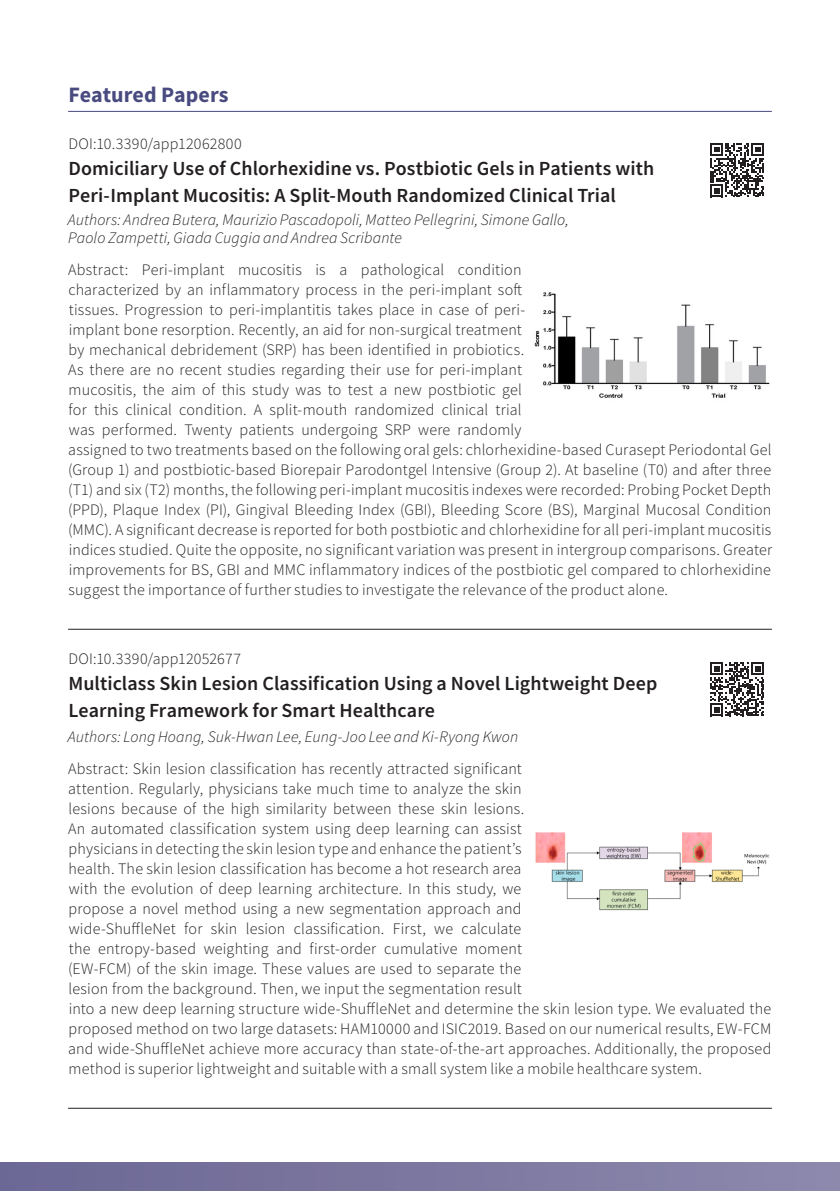
<style>
.page{position:relative;width:840px;height:1191px;background:#fff}
.page>*{position:absolute;margin:0;border:0;box-sizing:border-box;transform-origin:0 0}
.Title_Museo_Color__G{font:700 22px "Source Sans Pro";color:#494b80}
.Article_title_GREP{font:600 20px/26.4px "Source Sans Pro";letter-spacing:.005em;color:#231f20}
.text_GREP{font:300 16px/20px "Source Sans Pro";letter-spacing:.01em;color:#231f20}
.Authors{font:italic 300 16px/18px "Source Sans Pro";letter-spacing:.005em;color:#231f20}
.DOI{font:300 16px "Source Sans Pro";letter-spacing:.015em;color:#231f20}
</style>
<div class="page">
<div style="left:0;top:1162px;width:839px;height:29px;background:linear-gradient(to right,#6b6794,#8c88ad)"></div>
<hr style="left:68px;top:111px;width:703px;height:1px;background:#494b80">
<hr style="left:68px;top:629px;width:703px;height:1px;background:#231f20">
<hr style="left:68px;top:1107px;width:703px;height:1px;background:#231f20">
<img style="left:534px;top:292px;width:236px;height:106px">
<svg style="left:710px;top:143px;width:54px;height:54px"></svg>
<svg style="left:710px;top:662px;width:54px;height:54px"></svg>
<img style="left:535px;top:832px;width:235px;height:79px">
<p class="Title_Museo_Color__G" style="left:68px;top:80px;width:162px">Featured Papers</p>
<p class="DOI" style="left:68px;top:134px;width:175px">DOI:10.3390/app12062800</p>
<p class="Article_title_GREP" style="left:68px;top:155px;width:587px">Domiciliary Use of Chlorhexidine vs. Postbiotic Gels in Patients with<br>Peri-Implant Mucositis: A Split-Mouth Randomized Clinical Trial</p>
<p class="Authors" style="left:68px;top:211px;width:502px">Authors: Andrea Butera, Maurizio Pascadopoli, Matteo Pellegrini, Simone Gallo,<br>Paolo Zampetti, Giada Cuggia and Andrea Scribante</p>
<p class="text_GREP" style="left:68px;top:259px;width:705px">Abstract: Peri-implant mucositis is a pathological condition<br>characterized by an inflammatory process in the peri-implant soft<br>tissues. Progression to peri-implantitis takes place in case of peri-<br>implant bone resorption. Recently, an aid for non-surgical treatment<br>by mechanical debridement (SRP) has been identified in probiotics.<br>As there are no recent studies regarding their use for peri-implant<br>mucositis, the aim of this study was to test a new postbiotic gel<br>for this clinical condition. A split-mouth randomized clinical trial<br>was performed. Twenty patients undergoing SRP were randomly<br>assigned to two treatments based on the following oral gels: chlorhexidine-based Curasept Periodontal Gel (Group 1) and postbiotic-based Biorepair Parodontgel Intensive (Group 2). At baseline (T0) and after three (T1) and six (T2) months, the following peri-implant mucositis indexes were recorded: Probing Pocket Depth (PPD), Plaque Index (PI), Gingival Bleeding Index (GBI), Bleeding Score (BS), Marginal Mucosal Condition (MMC). A significant decrease is reported for both postbiotic and chlorhexidine for all peri-implant mucositis indices studied. Quite the opposite, no significant variation was present in intergroup comparisons. Greater improvements for BS, GBI and MMC inflammatory indices of the postbiotic gel compared to chlorhexidine suggest the importance of further studies to investigate the relevance of the product alone.</p>
<p class="DOI" style="left:68px;top:648px;width:174px">DOI:10.3390/app12052677</p>
<p class="Article_title_GREP" style="left:68px;top:670px;width:590px">Multiclass Skin Lesion Classification Using a Novel Lightweight Deep<br>Learning Framework for Smart Healthcare</p>
<p class="Authors" style="left:68px;top:728px;width:452px">Authors: Long Hoang, Suk-Hwan Lee, Eung-Joo Lee and Ki-Ryong Kwon</p>
<p class="text_GREP" style="left:68px;top:758px;width:704px">Abstract: Skin lesion classification has recently attracted significant<br>attention. Regularly, physicians take much time to analyze the skin<br>lesions because of the high similarity between these skin lesions.<br>An automated classification system using deep learning can assist<br>physicians in detecting the skin lesion type and enhance the patient’s<br>health. The skin lesion classification has become a hot research area<br>with the evolution of deep learning architecture. In this study, we<br>propose a novel method using a new segmentation approach and<br>wide-ShuffleNet for skin lesion classification. First, we calculate<br>the entropy-based weighting and first-order cumulative moment<br>(EW-FCM) of the skin image. These values are used to separate the<br>lesion from the background. Then, we input the segmentation result<br>into a new deep learning structure wide-ShuffleNet and determine the skin lesion type. We evaluated the proposed method on two large datasets: HAM10000 and ISIC2019. Based on our numerical results, EW-FCM and wide-ShuffleNet achieve more accuracy than state-of-the-art approaches. Additionally, the proposed method is superior lightweight and suitable with a small system like a mobile healthcare system.</p>
</div>
